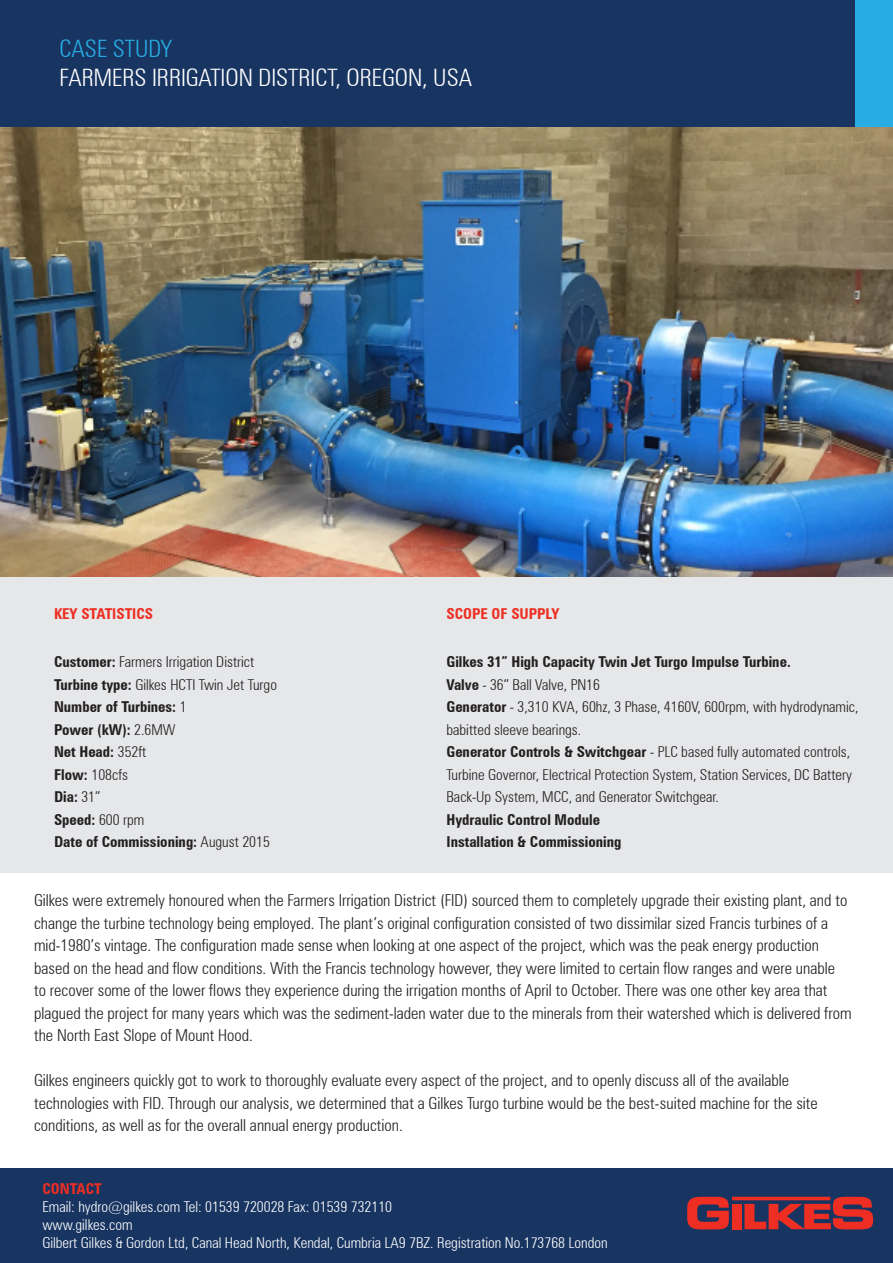
<style>
.page{position:relative;width:893px;height:1263px;background:#fff}
.page>*{position:absolute;margin:0;border:0;box-sizing:border-box;transform-origin:0 0}
.t1{font:300 condensed 24px "Zurich BT";color:#fff}
.t2{font:300 condensed 24px "Zurich BT";color:#27ade3}
.t3{font:300 condensed 16.5px/22.5px "Zurich BT";color:#231f20}
.t4{font:300 condensed 15px/22.5px "Zurich BT";color:#231f20}
.t5{font:700 condensed 15px/22.5px "Zurich BT";color:#231f20}
.t6{font:300 condensed 15px "Zurich BT";color:#fff}
.t7{font:700 condensed 15px "Zurich BT";color:#ee2e22}
.s1{font-weight:700}
.s2{font-weight:300}
</style>
<div class="page">
<div style="left:0;top:1168px;width:893px;height:95px;background:#183461"></div>
<div style="left:0;top:0;width:855px;height:128px;background:#183461"></div>
<div style="left:855px;top:0;width:38px;height:128px;background:#27ade3"></div>
<hr style="left:732px;top:1197px;width:98px;height:3px;background:#ee2e22">
<svg style="left:687px;top:1197px;width:42px;height:32px"></svg>
<div style="left:732px;top:1204px;width:10px;height:25px;background:#ee2e22"></div>
<svg style="left:744px;top:1197px;width:129px;height:32px"></svg>
<div style="left:0;top:577px;width:893px;height:296px;background:#e6e7e9"></div>
<img style="left:0;top:128px;width:893px;height:448px">
<p class="t2" style="left:60px;top:34px;width:114px">CASE STUDY</p>
<p class="t1" style="left:60px;top:63px;width:414px">FARMERS IRRIGATION DISTRICT, OREGON, USA</p>
<p class="t7" style="left:54px;top:605px;width:101px">KEY STATISTICS</p>
<p class="t4" style="left:54px;top:651px;width:202px"><span class="s1">Customer:</span> Farmers Irrigation District</p>
<p class="t4" style="left:54px;top:673px;width:224px"><span class="s1">Turbine type:</span> Gilkes HCTI Twin Jet Turgo</p>
<p class="t5" style="left:54px;top:696px;width:134px">Number of Turbines: <span class="s2">1</span></p>
<p class="t5" style="left:54px;top:718px;width:123px">Power (kW): <span class="s2">2.6MW</span></p>
<p class="t5" style="left:54px;top:741px;width:94px">Net Head: <span class="s2">352ft</span></p>
<p class="t4" style="left:54px;top:763px;width:76px"><span class="s1">Flow:</span> 108cfs</p>
<p class="t5" style="left:54px;top:786px;width:48px">Dia: <span class="s2">31”</span></p>
<p class="t5" style="left:54px;top:808px;width:92px">Speed: <span class="s2">600 rpm</span></p>
<p class="t5" style="left:54px;top:831px;width:217px">Date of Commissioning: <span class="s2">August 2015</span></p>
<p class="t7" style="left:446px;top:605px;width:114px">SCOPE OF SUPPLY</p>
<p class="t5" style="left:446px;top:651px;width:346px">Gilkes 31” High Capacity Twin Jet Turgo Impulse Turbine.<br>Valve <span class="s2">- 36” Ball Valve, PN16</span></p>
<p class="t4" style="left:446px;top:696px;width:414px"><span class="s1">Generator</span> - 3,310 KVA, 60hz, 3 Phase, 4160V, 600rpm, with hydrodynamic, babitted sleeve bearings.</p>
<p class="t4" style="left:446px;top:741px;width:407px;text-align:justify"><span class="s1">Generator Controls &amp; Switchgear</span> - PLC based fully automated controls, Turbine Governor, Electrical Protection System, Station Services, DC Battery Back-Up System, MCC, and Generator Switchgear.</p>
<p class="t5" style="left:446px;top:808px;width:177px">Hydraulic Control Module<br>Installation &amp; Commissioning</p>
<p class="t3" style="left:34px;top:889px;width:815px">Gilkes were extremely honoured when the Farmers Irrigation District (FID) sourced them to completely upgrade their existing plant, and to change the turbine technology being employed. The plant’s original configuration consisted of two dissimilar sized Francis turbines of a</p>
<p class="t3" style="left:34px;top:934px;width:819px">mid-1980’s vintage. The configuration made sense when looking at one aspect of the project, which was the peak energy production based on the head and flow conditions. With the Francis technology however, they were limited to certain flow ranges and were unable<br>to recover some of the lower flows they experience during the irrigation months of April to October. There was one other key area that plagued the project for many years which was the sediment-laden water due to the minerals from their watershed which is delivered from the North East Slope of Mount Hood.</p>
<p class="t3" style="left:34px;top:1069px;width:785px">Gilkes engineers quickly got to work to thoroughly evaluate every aspect of the project, and to openly discuss all of the available technologies with FID. Through our analysis, we determined that a Gilkes Turgo turbine would be the best-suited machine for the site conditions, as well as for the overall annual energy production.</p>
<p class="t7" style="left:43px;top:1179px;width:61px">CONTACT</p>
<p class="t6" style="left:43px;top:1197px;width:351px">Email: hydro@gilkes.com Tel: 01539 720028 Fax: 01539 732110</p>
<p class="t6" style="left:43px;top:1215px;width:92px">www.gilkes.com</p>
<p class="t6" style="left:43px;top:1233px;width:567px">Gilbert Gilkes &amp; Gordon Ltd, Canal Head North, Kendal, Cumbria LA9 7BZ. Registration No.173768 London</p>
</div>
